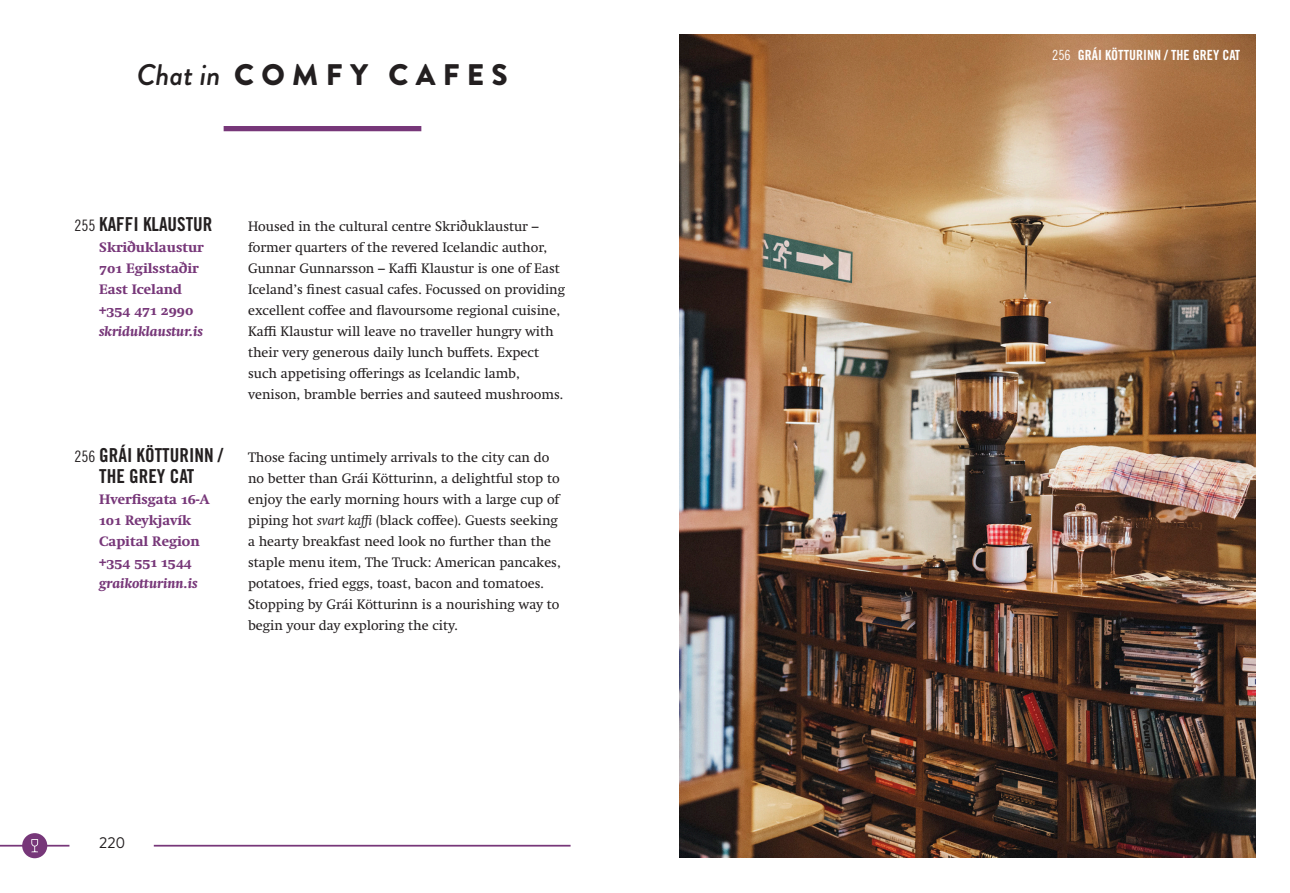
<style>
.page{position:relative;width:1290px;height:893px;background:#fff}
.page>*{position:absolute;margin:0;border:0;box-sizing:border-box;transform-origin:0 0}
.ChapterTitle_First{font:900 29.75px "Brandon Grotesque";letter-spacing:.245em;color:#231f20}
.t1{font:19.25px/21px "Trade Gothic LT Pro Bd Cn 20";color:#231f20;text-align:center}
.t2{font:15.75px "Brandon Grotesque";color:#231f20}
.ParaFl{font:14px/21px "Swift Neue LT Pro";color:#231f20}
.Address{font:700 14px "Swift Neue LT Pro";color:#773779}
.WebAddress{font:italic 700 14px "Swift Neue LT Pro";color:#773779}
.FOTOBIJSCHRIFT{font:14px "Trade Gothic LT Pro Bd Cn 20";color:#fff}
.PhoneNumber{font:700 14px "Swift Neue LT Pro";color:#773779}
.s1{font-weight:500;font-style:italic}
.s2{font-family:"Trade Gothic LT Pro Cn 18";font-size:15.75px}
.s3{font-style:italic}
.s4{font-family:"Trade Gothic LT Pro Cn 18"}
</style>
<div class="page">
<hr style="left:154px;top:845px;width:416px;height:1px;background:#773779">
<hr style="left:0;top:845px;width:69px;height:1px;background:#773779">
<div style="left:22px;top:833px;width:25px;height:25px;background:#773779;border-radius:50%"></div>
<svg style="left:31px;top:839px;width:7px;height:13px"></svg>
<div style="left:224px;top:126px;width:197px;height:5px;background:#773779"></div>
<img style="left:680px;top:35px;width:575px;height:823px">
<p class="ChapterTitle_First" style="left:137px;top:54px;width:373px"><span class="s1">Chat in</span> COMFY CAFES</p>
<p class="t1" style="left:74px;top:213px;width:140px"><span class="s2">255</span> KAFFI KLAUSTUR</p>
<p class="Address" style="left:99px;top:239px;width:106px">Skriðuklaustur</p>
<p class="Address" style="left:99px;top:260px;width:101px">701 Egilsstaðir</p>
<p class="Address" style="left:99px;top:281px;width:84px">East Iceland</p>
<p class="PhoneNumber" style="left:99px;top:302px;width:96px">+354 471 2990</p>
<p class="WebAddress" style="left:99px;top:323px;width:105px">skriduklaustur.is</p>
<p class="t1" style="left:74px;top:444px;width:150px"><span class="s2">256</span> GRÁI KÖTTURINN /<br>THE GREY CAT</p>
<p class="Address" style="left:99px;top:491px;width:112px">Hverfisgata 16-A</p>
<p class="Address" style="left:99px;top:512px;width:94px">101 Reykjavík</p>
<p class="Address" style="left:99px;top:533px;width:102px">Capital Region</p>
<p class="PhoneNumber" style="left:99px;top:554px;width:94px">+354 551 1544</p>
<p class="WebAddress" style="left:99px;top:575px;width:100px">graikotturinn.is</p>
<p class="ParaFl" style="left:248px;top:216px;width:318px">Housed in the cultural centre Skriðuklaustur – former quarters of the revered Icelandic author, Gunnar Gunnarsson – Kaffi Klaustur is one of East Iceland’s finest casual cafes. Focussed on providing excellent coffee and flavoursome regional cuisine, Kaffi Klaustur will leave no traveller hungry with their very generous daily lunch buffets. Expect such appetising offerings as Icelandic lamb, venison, bramble berries and sauteed mushrooms.</p>
<p class="ParaFl" style="left:248px;top:447px;width:314px">Those facing untimely arrivals to the city can do no better than Grái Kötturinn, a delightful stop to enjoy the early morning hours with a large cup of piping hot <span class="s3">svart kaffi</span> (black coffee). Guests seeking a hearty breakfast need look no further than the staple menu item, The Truck: American pancakes, potatoes, fried eggs, toast, bacon and tomatoes.<br>Stopping by Grái Kötturinn is a nourishing way to begin your day exploring the city.</p>
<p class="t2" style="left:99px;top:832px;width:28px">220</p>
<p class="FOTOBIJSCHRIFT" style="left:1052px;top:46px;width:190px"><span class="s4">256</span> GRÁI KÖTTURINN / THE GREY CAT</p>
</div>
